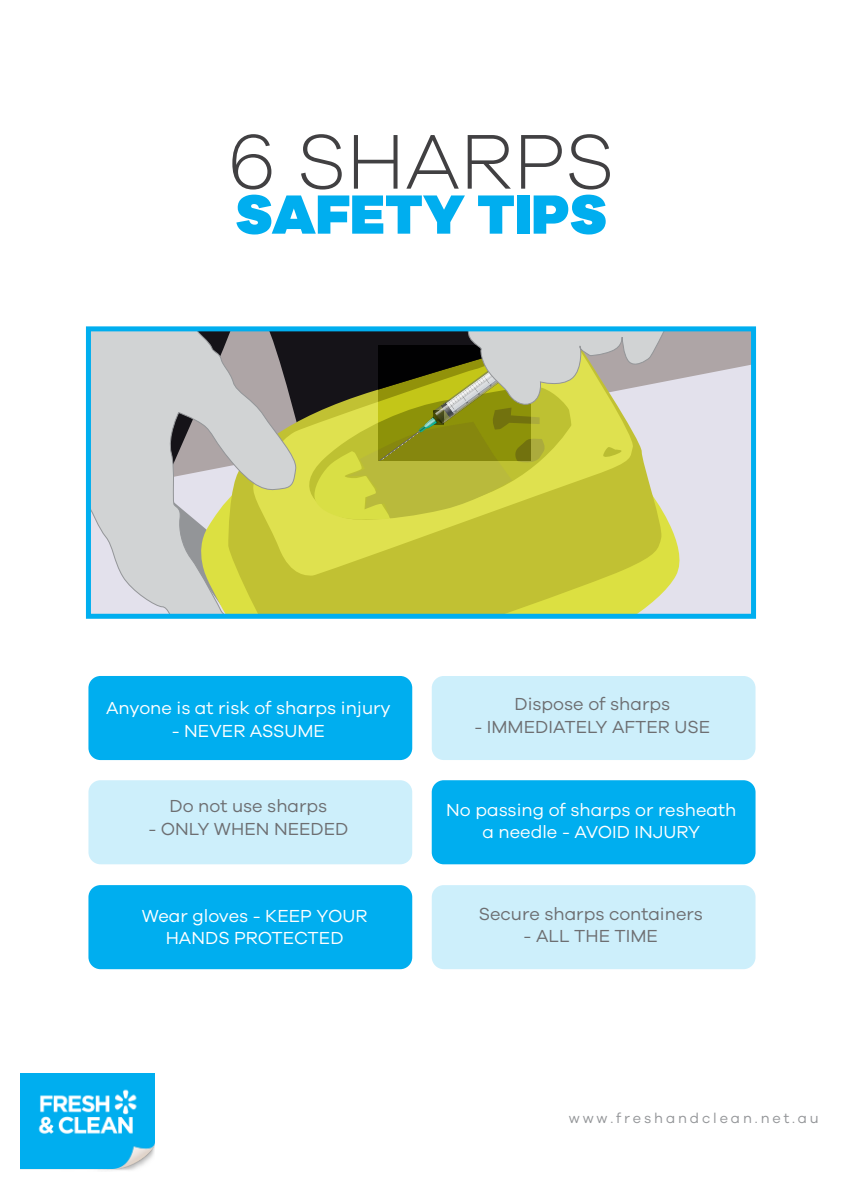
<style>
.page{position:relative;width:842px;height:1191px;background:#fff}
.page>*{position:absolute;margin:0;border:0;box-sizing:border-box;transform-origin:0 0}
.t1{font:300 80px "Galano Grotesque";color:#414042}
.t2{font:900 57px "Galano Grotesque";color:#00aeef}
.t3{font:18px/22.5px "Galano Grotesque";color:#fff;text-align:center}
.t4{font:18px "Galano Grotesque";color:#6d6e71}
.t5{font:14.3px "Galano Grotesque";letter-spacing:.2em;color:#939598}
</style>
<div class="page">
<img style="left:20px;top:1073px;width:135px;height:97px">
<svg style="left:675px;top:348px;width:75px;height:265px;fill:#e3e1ec"></svg>
<svg style="left:664px;top:362px;width:27px;height:251px;fill:#e3e1ec"></svg>
<svg style="left:297px;top:524px;width:367px;height:89px;fill:#c1c133"></svg>
<svg style="left:297px;top:524px;width:339px;height:53px;fill:#c1c133"></svg>
<svg style="left:92px;top:332px;width:205px;height:281px"></svg>
<svg style="left:291px;top:332px;width:384px;height:192px"></svg>
<div style="left:86px;top:326px;width:670px;height:293px;border:5px solid #00aeef"></div>
<div style="left:88px;top:676px;width:324px;height:84px;background:#00aeef;border-radius:12px"></div>
<div style="left:432px;top:676px;width:323px;height:84px;background:#cdeffb;border-radius:12px"></div>
<div style="left:88px;top:885px;width:324px;height:84px;background:#00aeef;border-radius:12px"></div>
<div style="left:432px;top:885px;width:323px;height:84px;background:#cdeffb;border-radius:12px"></div>
<div style="left:432px;top:780px;width:323px;height:84px;background:#00aeef;border-radius:12px"></div>
<div style="left:88px;top:780px;width:324px;height:84px;background:#cdeffb;border-radius:12px"></div>
<h1 class="t1" style="left:228px;top:114px;width:388px">6 SHARPS</h1>
<h2 class="t2" style="left:235px;top:178px;width:373px">SAFETY TIPS</h2>
<p class="t3" style="left:106px;top:696px;width:286px">Anyone is at risk of sharps injury</p>
<p class="t3" style="left:172px;top:719px;width:155px">- NEVER ASSUME</p>
<p class="t4" style="left:514px;top:693px;width:157px">Dispose of sharps</p>
<p class="t4" style="left:474px;top:716px;width:237px">- IMMEDIATELY AFTER USE</p>
<p class="t4" style="left:170px;top:795px;width:159px">Do not use sharps</p>
<p class="t4" style="left:148px;top:818px;width:202px">- ONLY WHEN NEEDED</p>
<p class="t3" style="left:446px;top:798px;width:292px">No passing of sharps or resheath a needle - AVOID INJURY</p>
<p class="t3" style="left:142px;top:904px;width:227px">Wear gloves - KEEP YOUR<br>HANDS PROTECTED</p>
<p class="t4" style="left:479px;top:903px;width:226px">Secure sharps containers</p>
<p class="t4" style="left:524px;top:925px;width:136px">- ALL THE TIME</p>
<p class="t5" style="left:569px;top:1109px;width:252px">www.freshandclean.net.au</p>
</div>
